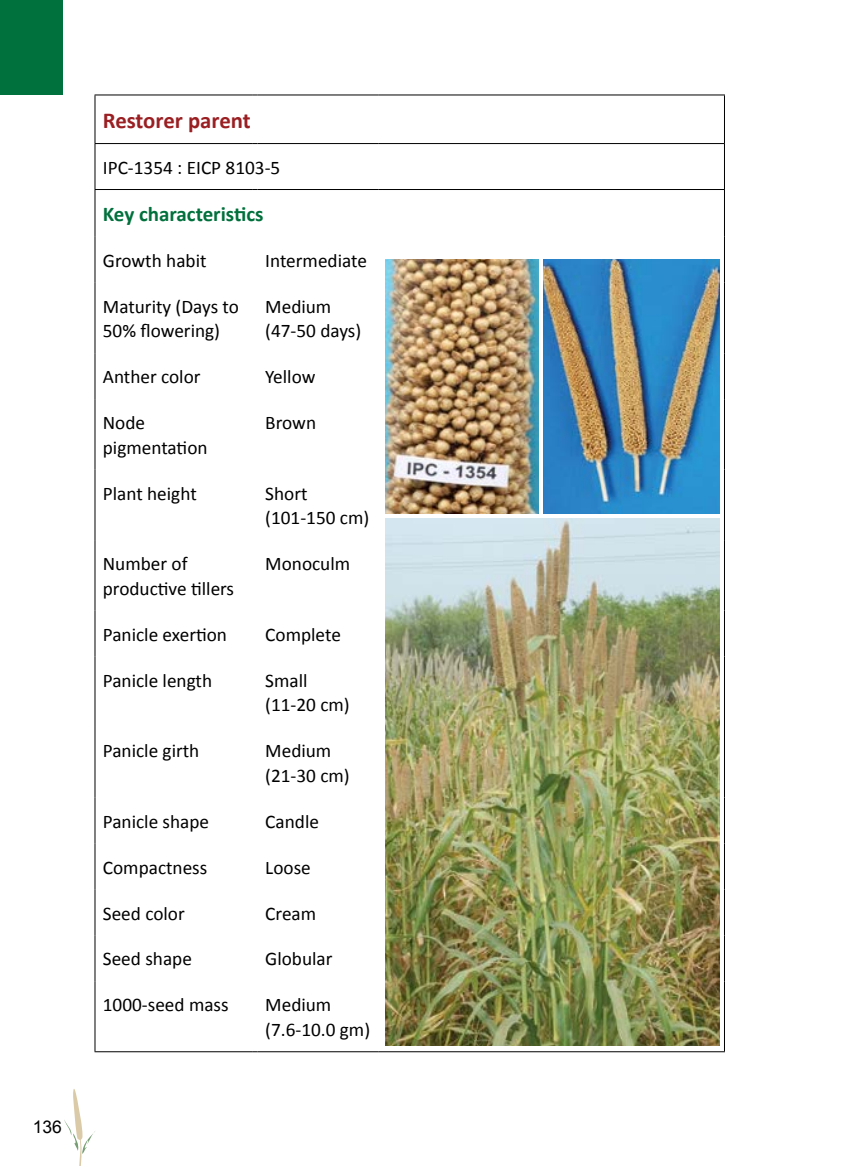
<style>
.page{position:relative;width:851px;height:1166px;background:#fff}
.page>*{position:absolute;margin:0;border:0;box-sizing:border-box;transform-origin:0 0}
.t1{font:700 22.75px "Calibri";letter-spacing:-.005em;color:#9a1f23}
.t2{font:700 21px "Calibri";color:#00703c}
.t3{font:19.25px/24.5px "Calibri";color:#000}
.t4{font:17.5px "Arial";color:#000}
</style>
<div class="page">
<div style="left:0;top:0;width:63px;height:94px;background:#00703c"></div>
<svg style="left:64px;top:1089px;width:31px;height:77px"></svg>
<hr style="left:94px;top:94px;width:158px;height:1px;background:#000">
<hr style="left:94px;top:95px;width:1px;height:48px;background:#000">
<hr style="left:257px;top:94px;width:121px;height:1px;background:#000">
<hr style="left:378px;top:94px;width:346px;height:1px;background:#000">
<hr style="left:724px;top:95px;width:1px;height:48px;background:#000">
<hr style="left:94px;top:143px;width:158px;height:1px;background:#000">
<hr style="left:94px;top:144px;width:1px;height:45px;background:#000">
<hr style="left:257px;top:143px;width:121px;height:1px;background:#000">
<hr style="left:378px;top:143px;width:346px;height:1px;background:#000">
<hr style="left:724px;top:144px;width:1px;height:45px;background:#000">
<hr style="left:94px;top:190px;width:1px;height:47px;background:#000">
<hr style="left:724px;top:190px;width:1px;height:47px;background:#000">
<hr style="left:94px;top:189px;width:158px;height:1px;background:#000">
<hr style="left:257px;top:189px;width:121px;height:1px;background:#000">
<hr style="left:378px;top:189px;width:346px;height:1px;background:#000">
<hr style="left:94px;top:237px;width:1px;height:46px;background:#000">
<hr style="left:724px;top:237px;width:1px;height:46px;background:#000">
<hr style="left:94px;top:283px;width:1px;height:70px;background:#000">
<hr style="left:724px;top:283px;width:1px;height:70px;background:#000">
<hr style="left:94px;top:353px;width:1px;height:46px;background:#000">
<hr style="left:724px;top:353px;width:1px;height:46px;background:#000">
<hr style="left:94px;top:399px;width:1px;height:70px;background:#000">
<hr style="left:724px;top:399px;width:1px;height:70px;background:#000">
<hr style="left:94px;top:469px;width:1px;height:71px;background:#000">
<hr style="left:724px;top:469px;width:1px;height:71px;background:#000">
<hr style="left:94px;top:540px;width:1px;height:70px;background:#000">
<hr style="left:724px;top:540px;width:1px;height:70px;background:#000">
<hr style="left:94px;top:610px;width:1px;height:46px;background:#000">
<hr style="left:724px;top:610px;width:1px;height:46px;background:#000">
<hr style="left:94px;top:656px;width:1px;height:71px;background:#000">
<hr style="left:724px;top:656px;width:1px;height:71px;background:#000">
<hr style="left:94px;top:727px;width:1px;height:70px;background:#000">
<hr style="left:724px;top:727px;width:1px;height:70px;background:#000">
<hr style="left:94px;top:797px;width:1px;height:46px;background:#000">
<hr style="left:724px;top:797px;width:1px;height:46px;background:#000">
<hr style="left:94px;top:843px;width:1px;height:46px;background:#000">
<hr style="left:724px;top:843px;width:1px;height:46px;background:#000">
<hr style="left:94px;top:889px;width:1px;height:46px;background:#000">
<hr style="left:724px;top:889px;width:1px;height:46px;background:#000">
<hr style="left:94px;top:935px;width:1px;height:46px;background:#000">
<hr style="left:724px;top:935px;width:1px;height:46px;background:#000">
<hr style="left:94px;top:981px;width:1px;height:70px;background:#000">
<hr style="left:94px;top:1051px;width:158px;height:1px;background:#000">
<hr style="left:257px;top:1051px;width:121px;height:1px;background:#000">
<hr style="left:378px;top:1051px;width:346px;height:1px;background:#000">
<hr style="left:724px;top:981px;width:1px;height:70px;background:#000">
<img style="left:543px;top:259px;width:176px;height:254px">
<img style="left:385px;top:518px;width:334px;height:527px">
<img style="left:385px;top:259px;width:153px;height:254px">
<p class="t4" style="left:33px;top:1114px;width:31px">136</p>
<p class="t1" style="left:103px;top:106px;width:149px">Restorer parent</p>
<p class="t3" style="left:103px;top:155px;width:179px">IPC-1354 : EICP 8103-5</p>
<p class="t2" style="left:103px;top:201px;width:162px">Key characteristics</p>
<p class="t3" style="left:103px;top:248px;width:105px">Growth habit</p>
<p class="t3" style="left:265px;top:248px;width:103px">Intermediate</p>
<p class="t3" style="left:103px;top:294px;width:138px">Maturity (Days to<br>50% flowering)</p>
<p class="t3" style="left:265px;top:294px;width:97px">Medium (47-50 days)</p>
<p class="t3" style="left:103px;top:365px;width:99px">Anther color</p>
<p class="t3" style="left:265px;top:365px;width:52px">Yellow</p>
<p class="t3" style="left:103px;top:411px;width:106px">Node pigmentation</p>
<p class="t3" style="left:265px;top:411px;width:52px">Brown</p>
<p class="t3" style="left:103px;top:481px;width:95px">Plant height</p>
<p class="t3" style="left:265px;top:481px;width:105px">Short (101-150 cm)</p>
<p class="t3" style="left:103px;top:551px;width:133px">Number of productive tillers</p>
<p class="t3" style="left:265px;top:551px;width:86px">Monoculm</p>
<p class="t3" style="left:103px;top:622px;width:126px">Panicle exertion</p>
<p class="t3" style="left:265px;top:622px;width:77px">Complete</p>
<p class="t3" style="left:103px;top:668px;width:111px">Panicle length</p>
<p class="t3" style="left:265px;top:668px;width:86px">Small (11-20 cm)</p>
<p class="t3" style="left:103px;top:738px;width:98px">Panicle girth</p>
<p class="t3" style="left:265px;top:738px;width:86px">Medium (21-30 cm)</p>
<p class="t3" style="left:103px;top:809px;width:108px">Panicle shape</p>
<p class="t3" style="left:265px;top:809px;width:55px">Candle</p>
<p class="t3" style="left:103px;top:855px;width:106px">Compactness</p>
<p class="t3" style="left:265px;top:855px;width:47px">Loose</p>
<p class="t3" style="left:103px;top:901px;width:83px">Seed color</p>
<p class="t3" style="left:265px;top:901px;width:52px">Cream</p>
<p class="t3" style="left:103px;top:946px;width:91px">Seed shape</p>
<p class="t3" style="left:265px;top:946px;width:69px">Globular</p>
<p class="t3" style="left:103px;top:992px;width:127px">1000-seed mass</p>
<p class="t3" style="left:265px;top:992px;width:106px">Medium (7.6-10.0 gm)</p>
</div>
